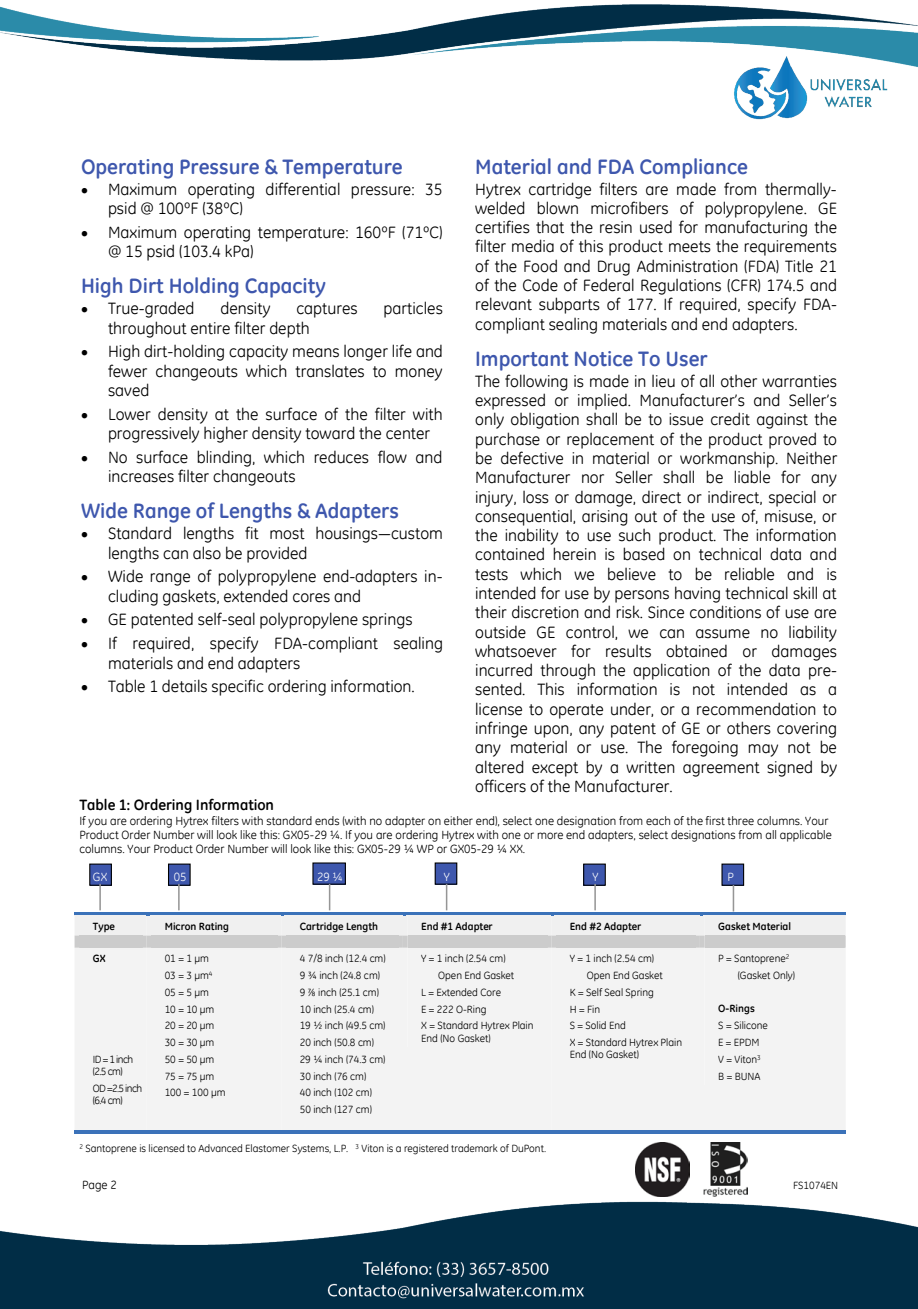
<style>
.page{position:relative;width:918px;height:1309px;background:#fff}
.page>*{position:absolute;margin:0;border:0;box-sizing:border-box;transform-origin:0 0}
.t1{font:700 21px "GE Inspira";color:#3e57ad}
.t2{font:16.5px/19.4px "GE Inspira";color:#000}
.t3{font:700 15px "GE Inspira";color:#000}
.t4{font:12px/14.1px "GE Inspira";color:#000}
.t5{font:12px "GE Inspira";color:#fff}
.t6{font:10.5px/16.8px "GE Inspira";color:#000}
.t7{font:700 10.5px "GE Inspira";color:#000}
</style>
<div class="page">
<div style="left:722px;top:864px;width:22px;height:21px;background:#3e57ad"></div>
<div style="left:721px;top:863px;width:23px;height:23px;border:1px solid #000"></div>
<div style="left:584px;top:864px;width:21px;height:21px;background:#3e57ad"></div>
<div style="left:583px;top:863px;width:23px;height:23px;border:1px solid #000"></div>
<div style="left:435px;top:863px;width:22px;height:21px;background:#3e57ad"></div>
<div style="left:435px;top:862px;width:22px;height:23px;border:1px solid #000"></div>
<div style="left:313px;top:863px;width:32px;height:21px;background:#3e57ad"></div>
<div style="left:169px;top:864px;width:21px;height:21px;background:#3e57ad"></div>
<div style="left:168px;top:863px;width:23px;height:23px;border:1px solid #000"></div>
<div style="left:90px;top:864px;width:21px;height:21px;background:#3e57ad"></div>
<div style="left:89px;top:863px;width:23px;height:23px;border:1px solid #000"></div>
<hr style="left:75px;top:1130px;width:480px;height:3px;background:#3b72b9">
<hr style="left:555px;top:1130px;width:145px;height:3px;background:#3b72b9">
<hr style="left:700px;top:1130px;width:146px;height:3px;background:#3b72b9">
<img style="left:636px;top:1142px;width:54px;height:39px">
<img style="left:710px;top:1142px;width:37px;height:39px">
<img style="left:0;top:1181px;width:918px;height:128px">
<img style="left:0;top:4px;width:918px;height:116px">
<svg style="left:75px;top:884px;width:771px;height:246px"></svg>
<p class="t1" style="left:81px;top:153px;width:323px">Operating Pressure &amp; Temperature</p>
<p class="t2" style="left:108px;top:179px;width:336px">Maximum operating differential pressure: 35 psid @ 100ºF (38ºC)</p>
<p class="t2" style="left:108px;top:222px;width:336px">Maximum operating temperature: 160ºF (71ºC) @ 15 psid (103.4 kPa)</p>
<p class="t1" style="left:81px;top:273px;width:246px">High Dirt Holding Capacity</p>
<p class="t2" style="left:108px;top:298px;width:88px">True-graded</p>
<p class="t2" style="left:220px;top:298px;width:52px">density</p>
<p class="t2" style="left:296px;top:298px;width:63px">captures</p>
<p class="t2" style="left:384px;top:298px;width:61px">particles</p>
<p class="t2" style="left:108px;top:316px;width:336px;line-height:23.7px">throughout entire filter depth<br>High dirt-holding capacity means longer life and</p>
<p class="t2" style="left:108px;top:361px;width:336px">fewer changeouts which translates to money saved</p>
<p class="t2" style="left:108px;top:404px;width:336px">Lower density at the surface of the filter with progressively higher density toward the center</p>
<p class="t2" style="left:108px;top:447px;width:336px">No surface blinding, which reduces flow and increases filter changeouts</p>
<p class="t1" style="left:81px;top:498px;width:319px">Wide Range of Lengths &amp; Adapters</p>
<p class="t2" style="left:108px;top:524px;width:337px">Standard lengths fit most housings—custom lengths can also be provided</p>
<p class="t2" style="left:108px;top:567px;width:336px">Wide range of polypropylene end-adapters in&shy;cluding gaskets, extended cores and</p>
<p class="t2" style="left:108px;top:607px;width:337px;line-height:23.9px">GE patented self-seal polypropylene springs<br>If required, specify FDA-compliant sealing</p>
<p class="t2" style="left:108px;top:651px;width:308px;line-height:23.7px">materials and end adapters<br>Table 1 details specific ordering information.</p>
<p class="t1" style="left:475px;top:153px;width:274px">Material and FDA Compliance</p>
<p class="t2" style="left:475px;top:179px;width:363px;text-align:justify">Hytrex cartridge filters are made from thermally&shy;welded blown microfibers of polypropylene. GE certifies that the resin used for manufacturing the filter media of this product meets the requirements of the Food and Drug Administration (FDA) Title 21 of the Code of Federal Regulations (CFR) 174.5 and relevant subparts of 177. If required, specify FDA&shy;compliant sealing materials and end adapters.</p>
<p class="t1" style="left:475px;top:345px;width:234px">Important Notice To User</p>
<p class="t2" style="left:475px;top:371px;width:364px;text-align:justify">The following is made in lieu of all other warranties expressed or implied. Manufacturer’s and Seller’s only obligation shall be to issue credit against the purchase or replacement of the product proved to be defective in material or workmanship. Neither Manufacturer nor Seller shall be liable for any injury, loss or damage, direct or indirect, special or consequential, arising out of the use of, misuse, or the inability to use such product. The information contained herein is based on technical data and tests which we believe to be reliable and is intended for use by persons having technical skill at their discretion and risk. Since conditions of use are outside GE control, we can assume no liability whatsoever for results obtained or damages incurred through the application of the data pre&shy;sented. This information is not intended as a license to operate under, or a recommendation to infringe upon, any patent of GE or others covering any material or use. The foregoing may not be altered except by a written agreement signed by officers of the Manufacturer.</p>
<p class="t3" style="left:79px;top:795px;width:196px">Table 1: Ordering Information</p>
<p class="t4" style="left:79px;top:814px;width:754px">If you are ordering Hytrex filters with standard ends (with no adapter on either end), select one designation from each of the first three columns. Your<br>Product Order Number will look like this: GX05-29 ¼. If you are ordering Hytrex with one or more end adapters, select designations from all applicable columns. Your Product Order Number will look like this: GX05-29 ¼ WP or GX05-29 ¼ XX.</p>
<p class="t5" style="left:93px;top:870px;width:16px">GX</p>
<p class="t5" style="left:174px;top:870px;width:14px">05</p>
<p class="t5" style="left:317px;top:870px;width:27px">29 ¼</p>
<p class="t5" style="left:444px;top:870px;width:8px">Y</p>
<p class="t5" style="left:592px;top:870px;width:8px">Y</p>
<p class="t5" style="left:727px;top:870px;width:8px">P</p>
<p class="t7" style="left:93px;top:919px;width:24px">Type</p>
<p class="t7" style="left:165px;top:919px;width:66px">Micron Rating</p>
<p class="t7" style="left:300px;top:919px;width:80px">Cartridge Length</p>
<p class="t7" style="left:421px;top:919px;width:73px">End #1 Adapter</p>
<p class="t7" style="left:570px;top:919px;width:73px">End #2 Adapter</p>
<p class="t7" style="left:718px;top:919px;width:74px">Gasket Material</p>
<p class="t7" style="left:93px;top:951px;width:14px">GX</p>
<p class="t6" style="left:165px;top:950px;width:62px">01 = 1 µm<br>03 = 3 µm<sup>4<br></sup>05 = 5 µm<br>10 = 10 µm<br>20 = 20 µm<br>30 = 30 µm<br>50 = 50 µm<br>75 = 75 µm<br>100 = 100 µm</p>
<p class="t6" style="left:300px;top:950px;width:87px">4 7/8 inch (12.4 cm)<br>9 ¾ inch (24.8 cm)<br>9 inch (25.1 cm)<br>10 inch (25.4 cm)<br>19 ½ inch (49.5 cm)<br>20 inch (50.8 cm)<br>29 ¼ inch (74.3 cm)<br>30 inch (76 cm)<br>40 inch (102 cm)<br>50 inch (127 cm)</p>
<p class="t6" style="left:421px;top:950px;width:86px">Y = 1 inch (2.54 cm)</p>
<p class="t6" style="left:570px;top:950px;width:86px">Y = 1 inch (2.54 cm)</p>
<p class="t6" style="left:587px;top:967px;width:77px">Open End Gasket</p>
<p class="t6" style="left:570px;top:983px;width:86px">K = Self Seal Spring</p>
<p class="t6" style="left:570px;top:1000px;width:32px">H = Fin</p>
<p class="t6" style="left:570px;top:1017px;width:58px">S = Solid End</p>
<p class="t6" style="left:570px;top:1034px;width:114px">X = Standard Hytrex Plain</p>
<p class="t6" style="left:570px;top:1046px;width:71px">End (No Gasket)</p>
<p class="t6" style="left:738px;top:950px;width:59px;text-indent:-19px">P = Santoprene<sup>2 </sup>(Gasket Only)</p>
<p class="t7" style="left:718px;top:1002px;width:38px">O-Rings</p>
<p class="t6" style="left:718px;top:1017px;width:51px">S = Silicone<br>E = EPDM<br>V = Viton<sup>3<br></sup>B = BUNA</p>
<p class="t6" style="left:438px;top:967px;width:77px">Open End Gasket</p>
<p class="t6" style="left:421px;top:983px;width:81px">L = Extended Core</p>
<p class="t6" style="left:421px;top:1000px;width:67px">E = 222 O-Ring</p>
<p class="t6" style="left:421px;top:1017px;width:114px">X = Standard Hytrex Plain</p>
<p class="t6" style="left:421px;top:1029px;width:71px">End (No Gasket)</p>
<p class="t6" style="left:93px;top:1053px;width:42px;line-height:12.3px">ID = 1 inch (2.5 cm)</p>
<p class="t6" style="left:93px;top:1082px;width:51px;line-height:12.3px">OD =2.5 inch (6.4 cm)</p>
<p class="t6" style="left:79px;top:1140px;width:468px"><sup>2</sup> Santoprene is licensed to Advanced Elastomer Systems, L.P. <sup>3</sup> Viton is a registered trademark of DuPont.</p>
<p class="t4" style="left:82px;top:1177px;width:36px">Page 2</p>
<p class="t6" style="left:793px;top:1177px;width:47px">FS1074EN</p>
</div>
